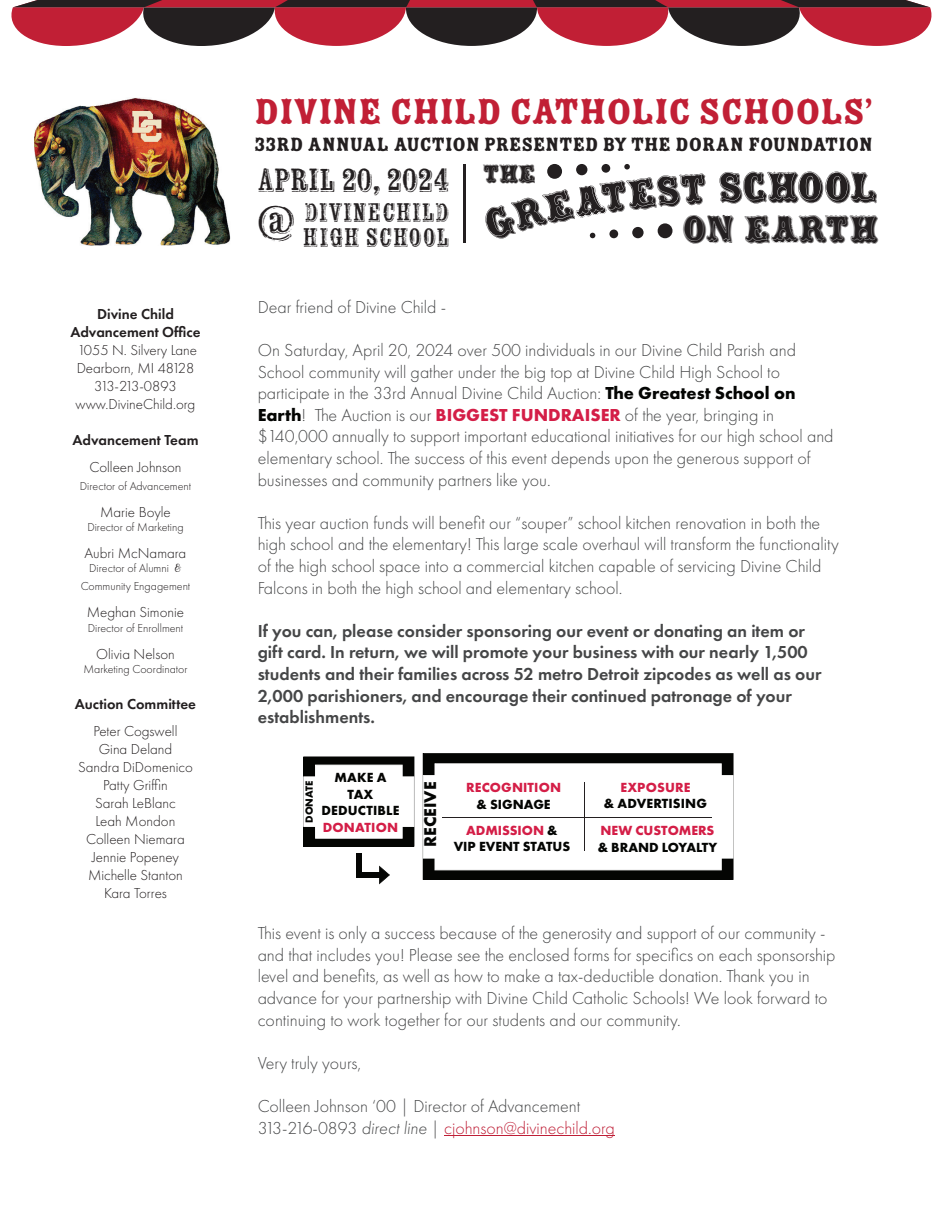
<style>
.page{position:relative;width:945px;height:1215px;background:#fff}
.page>*{position:absolute;margin:0;border:0;box-sizing:border-box;transform-origin:0 0}
.t1{font:39.45px "Zebrawood Std Fill";color:#c11f35}
.t2{font:36.6px "Carnival MF Open Shadow";color:#231f20}
.t3{font:31.95px "Wausau";letter-spacing:-.015em;color:#231f20}
.t4{font:25.65px/24.5px "Wausau";letter-spacing:.025em;color:#231f20;text-align:right}
.t5{font:24.45px "Carnival MF Open Shadow";color:#231f20}
.t6{font:21px "Zebrawood Std Fill";color:#231f20}
.t7{font:300 18px/21.6px "Futura PT";color:#454647}
.t8{font:600 18px/21.6px "Futura PT";color:#454647}
.t9{font:700 17.7px "Futura PT";color:#040503}
.t10{font:300 15px/18px "Futura PT";color:#231f20;text-align:center}
.t11{font:600 15px/18px "Futura PT";color:#231f20;text-align:center}
.t12{font:700 13.8px/16.5px "Futura PT";color:#040503;text-align:center}
.t13{font:700 13.8px "Futura PT";letter-spacing:.01em;color:#d41e47}
.t14{font:300 12px/18px "Futura PT";color:#231f20;text-align:center}
.t15{font:700 10.8px "Futura PT";color:#040503}
.s1{font-family:"Christmas";font-weight:400}
.s2{font-weight:700;color:#040503}
.s3{font-weight:700;color:#d41e47}
.s4{color:#d41e47}
.s5{font-style:italic}
.s6{color:#bf1e36}
</style>
<div class="page">
<img style="left:34px;top:98px;width:197px;height:148px">
<svg style="left:132px;top:111px;width:29px;height:31px"></svg>
<svg style="left:11px;top:0;width:921px;height:46px"></svg>
<svg style="left:485px;top:164px;width:392px;height:75px"></svg>
<hr style="left:463px;top:164px;width:3px;height:79px;background:#231f20">
<hr style="left:444px;top:1135px;width:171px;height:1px;background:#bf1e36">
<svg style="left:303px;top:757px;width:111px;height:90px"></svg>
<svg style="left:423px;top:753px;width:311px;height:127px"></svg>
<hr style="left:584px;top:782px;width:1px;height:69px;background:#231f20">
<hr style="left:442px;top:817px;width:269px;height:1px;background:#231f20">
<div style="left:356px;top:853px;width:6px;height:25px;background:#040503"></div>
<div style="left:357px;top:872px;width:27px;height:6px;background:#040503"></div>
<svg style="left:379px;top:866px;width:11px;height:18px"></svg>
<p class="t11" style="left:70px;top:304px;width:132px">Divine Child<br>Advancement Office</p>
<p class="t10" style="left:76px;top:341px;width:123px">1055 N. Silvery Lane<br>Dearborn, MI 48128<br>313-213-0893 www.DivineChild.org</p>
<p class="t11" style="left:72px;top:430px;width:128px">Advancement Team</p>
<p class="t10" style="left:90px;top:458px;width:93px">Colleen Johnson</p>
<p class="t14" style="left:80px;top:477px;width:113px">Director of Advancement</p>
<p class="t10" style="left:100px;top:503px;width:72px">Marie Boyle</p>
<p class="t14" style="left:87px;top:518px;width:98px">Director of Marketing</p>
<p class="t10" style="left:85px;top:544px;width:103px">Aubri McNamara</p>
<p class="t14" style="left:81px;top:559px;width:111px">Director of Alumni <span class="s1">&amp;<br></span>Community Engagement</p>
<p class="t10" style="left:87px;top:603px;width:99px">Meghan Simonie</p>
<p class="t14" style="left:88px;top:619px;width:97px">Director of Enrollment</p>
<p class="t10" style="left:96px;top:645px;width:80px">Olivia Nelson</p>
<p class="t14" style="left:83px;top:660px;width:106px">Marketing Coordinator</p>
<p class="t11" style="left:75px;top:695px;width:123px">Auction Committee</p>
<p class="t10" style="left:78px;top:722px;width:116px">Peter Cogswell<br>Gina Deland<br>Sandra DiDomenico<br>Patty Griffin<br>Sarah LeBlanc<br>Leah Mondon<br>Colleen Niemara<br>Jennie Popeney<br>Michelle Stanton<br>Kara Torres</p>
<h1 class="t1" style="left:255px;top:91px;width:620px">DIVINE CHILD CATHOLIC SCHOOLS’</h1>
<p class="t6" style="left:255px;top:134px;width:620px">33RD ANNUAL AUCTION PRESENTED BY THE DORAN FOUNDATION</p>
<h3 class="t3" style="left:258px;top:159px;width:193px">APRIL 20, 2024</h3>
<h3 class="t4" style="left:258px;top:201px;width:194px">DIVINE CHILD<br><sup>@</sup> HIGH SCHOOL</h3>
<h3 class="t5" style="left:482px;top:158px;width:54px">THE</h3>
<h2 class="t2" style="left:683px;top:206px;width:196px">ON EARTH</h2>
<p class="t7" style="left:258px;top:296px;width:190px">Dear friend of Divine Child -</p>
<p class="t7" style="left:258px;top:339px;width:577px">On Saturday, April 20, 2024 over 500 individuals in our Divine Child Parish and School community will gather under the big top at Divine Child High School to participate in the 33rd Annual Divine Child Auction: <span class="s2">The Greatest School on Earth</span>! The Auction is our <span class="s3">BIGGEST FUNDRAISER</span> of the year, bringing in $140,000 annually to support important educational initiatives for our high school and elementary school. The success of this event depends upon the generous support of businesses and community partners like you.</p>
<p class="t7" style="left:258px;top:512px;width:583px">This year auction funds will benefit our “souper” school kitchen renovation in both the high school and the elementary! This large scale overhaul will transform the functionality of the high school space into a commercial kitchen capable of servicing Divine Child Falcons in both the high school and elementary school.</p>
<p class="t8" style="left:258px;top:620px;width:565px">If you can, please consider sponsoring our event or donating an item or gift card. In return, we will promote your business with our nearly 1,500 students and their families across 52 metro Detroit zipcodes as well as our 2,000 parishioners, and encourage their continued patronage of your establishments.</p>
<p class="t12" style="left:322px;top:769px;width:79px">MAKE A<br>TAX<br>DEDUCTIBLE</p>
<p class="t13" style="left:323px;top:818px;width:77px">DONATION</p>
<p class="t15" style="left:302px;top:823px;width:44px;rotate:-90deg">DONATE</p>
<p class="t9" style="left:419px;top:847px;width:67px;rotate:-90deg">RECEIVE</p>
<p class="t13" style="left:466px;top:779px;width:96px">RECOGNITION</p>
<p class="t12" style="left:476px;top:796px;width:76px">&amp; SIGNAGE</p>
<p class="t12" style="left:454px;top:821px;width:118px"><span class="s4">ADMISSION</span> &amp;<br>VIP EVENT STATUS</p>
<p class="t13" style="left:621px;top:778px;width:71px">EXPOSURE</p>
<p class="t12" style="left:604px;top:795px;width:105px">&amp; ADVERTISING</p>
<p class="t13" style="left:601px;top:822px;width:115px">NEW CUSTOMERS</p>
<p class="t12" style="left:598px;top:839px;width:121px">&amp; BRAND LOYALTY</p>
<p class="t7" style="left:258px;top:923px;width:579px">This event is only a success because of the generosity and support of our community - and that includes you! Please see the enclosed forms for specifics on each sponsorship level and benefits, as well as how to make a tax-deductible donation. Thank you in advance for your partnership with Divine Child Catholic Schools! We look forward to continuing to work together for our students and our community.</p>
<p class="t7" style="left:258px;top:1052px;width:105px">Very truly yours,</p>
<p class="t7" style="left:258px;top:1095px;width:359px">Colleen Johnson ‘00 | Director of Advancement<br>313-216-0893 <span class="s5">direct line</span> | <span class="s6">cjohnson@divinechild.org</span></p>
</div>
